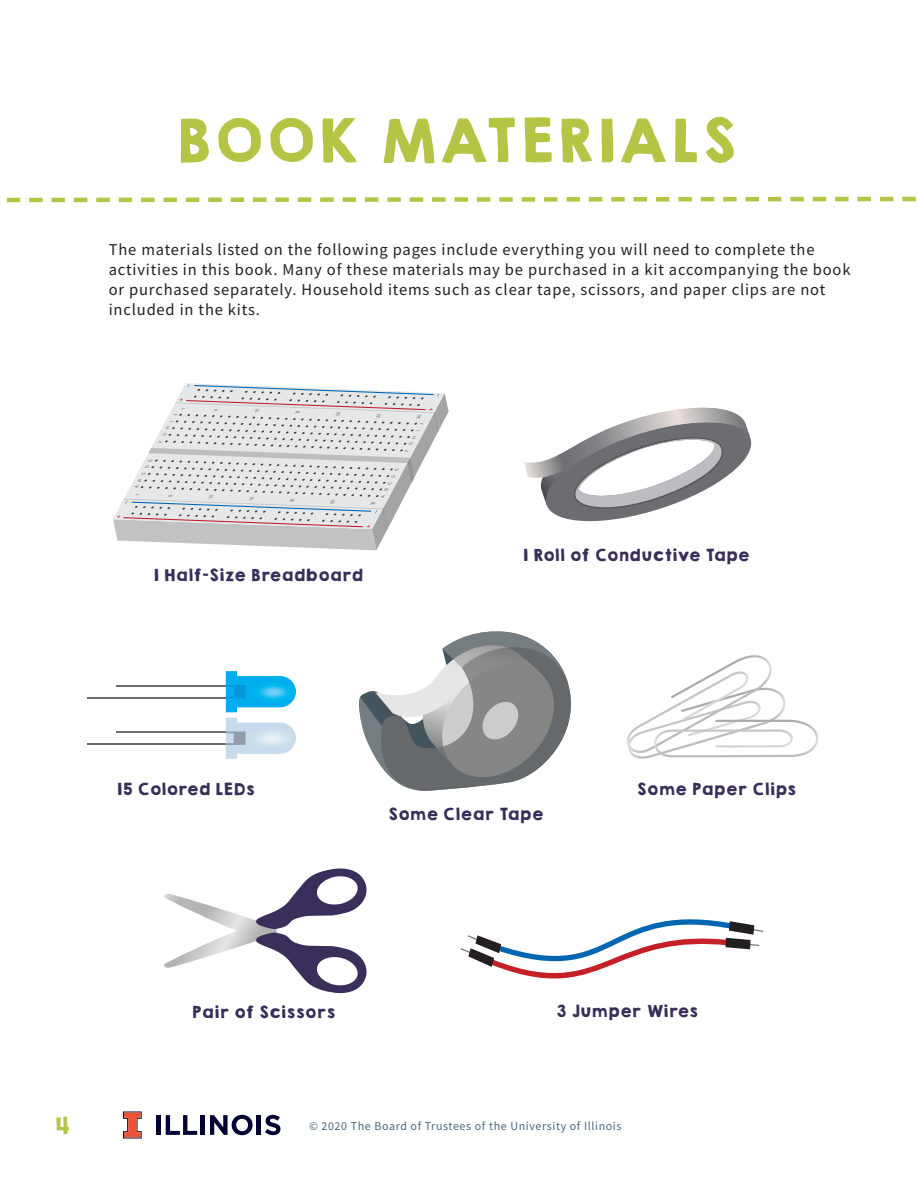
<style>
.page{position:relative;width:918px;height:1188px;background:#fff}
.page>*{position:absolute;margin:0;border:0;box-sizing:border-box;transform-origin:0 0}
.t1{font:54px "KGHAPPY Solid";letter-spacing:.025em;color:#b6c445}
.t2{font:21px "KGHAPPY Solid";color:#b6c445}
.t3{font:16.5px/19.8px "Source Sans Pro";letter-spacing:.05em;color:#231f20}
.t4{font:15px "KGHAPPY Solid";color:#382e59}
.t5{font:12px "Source Sans Pro";letter-spacing:.05em;color:#466781}
.t6{font:italic 700 4.35px "Arial";color:#929497}
</style>
<div class="page">
<div style="left:156px;top:1115px;width:5px;height:20px;background:#000032"></div>
<svg style="left:166px;top:1115px;width:31px;height:20px"></svg>
<hr style="left:201px;top:1115px;width:4px;height:20px;background:#000032">
<svg style="left:210px;top:1115px;width:43px;height:20px"></svg>
<hr style="left:257px;top:1115px;width:4px;height:20px;background:#000032">
<svg style="left:265px;top:1115px;width:15px;height:20px"></svg>
<svg style="left:123px;top:1112px;width:19px;height:26px"></svg>
<svg style="left:6px;top:196px;width:910px;height:7px"></svg>
<hr style="left:157px;top:732px;width:70px;height:1px;background:#6c6d70">
<hr style="left:128px;top:743px;width:99px;height:2px;background:#6c6d70">
<svg style="left:226px;top:718px;width:70px;height:41px"></svg>
<hr style="left:116px;top:732px;width:63px;height:1px;background:#6c6d70">
<hr style="left:87px;top:743px;width:92px;height:2px;background:#6c6d70">
<hr style="left:157px;top:685px;width:70px;height:2px;background:#6c6d70">
<hr style="left:128px;top:697px;width:99px;height:1px;background:#6c6d70">
<svg style="left:226px;top:671px;width:70px;height:41px"></svg>
<hr style="left:116px;top:685px;width:53px;height:2px;background:#6c6d70">
<hr style="left:87px;top:697px;width:82px;height:1px;background:#6c6d70">
<svg style="left:460px;top:919px;width:303px;height:60px"></svg>
<svg style="left:627px;top:655px;width:191px;height:104px"></svg>
<svg style="left:524px;top:407px;width:226px;height:115px"></svg>
<svg style="left:164px;top:868px;width:203px;height:125px"></svg>
<svg style="left:359px;top:631px;width:212px;height:160px"></svg>
<svg style="left:113px;top:384px;width:336px;height:166px"></svg>
<p class="t1" style="left:174px;top:99px;width:563px">BOOK MATERIALS</p>
<p class="t3" style="left:109px;top:240px;width:743px">The materials listed on the following pages include everything you will need to complete the activities in this book. Many of these materials may be purchased in a kit accompanying the book or purchased separately. Household items such as clear tape, scissors, and paper clips are not included in the kits.</p>
<p class="t6" style="left:133px;top:486px;width:35px;rotate:-62deg">ABCDE</p>
<p class="t6" style="left:380px;top:496px;width:35px;rotate:-62deg">ABCDE</p>
<p class="t4" style="left:153px;top:563px;width:211px">1 Half-Size Breadboard</p>
<p class="t4" style="left:116px;top:778px;width:140px">15 Colored LEDs</p>
<p class="t4" style="left:523px;top:543px;width:228px">1 Roll of Conductive Tape</p>
<p class="t4" style="left:637px;top:777px;width:161px">Some Paper Clips</p>
<p class="t4" style="left:388px;top:802px;width:157px">Some Clear Tape</p>
<p class="t4" style="left:192px;top:1001px;width:145px">Pair of Scissors</p>
<p class="t4" style="left:556px;top:1000px;width:144px">3 Jumper Wires</p>
<p class="t2" style="left:54px;top:1110px;width:17px">4</p>
<p class="t5" style="left:309px;top:1119px;width:314px">© 2020 The Board of Trustees of the University of Illinois</p>
</div>
